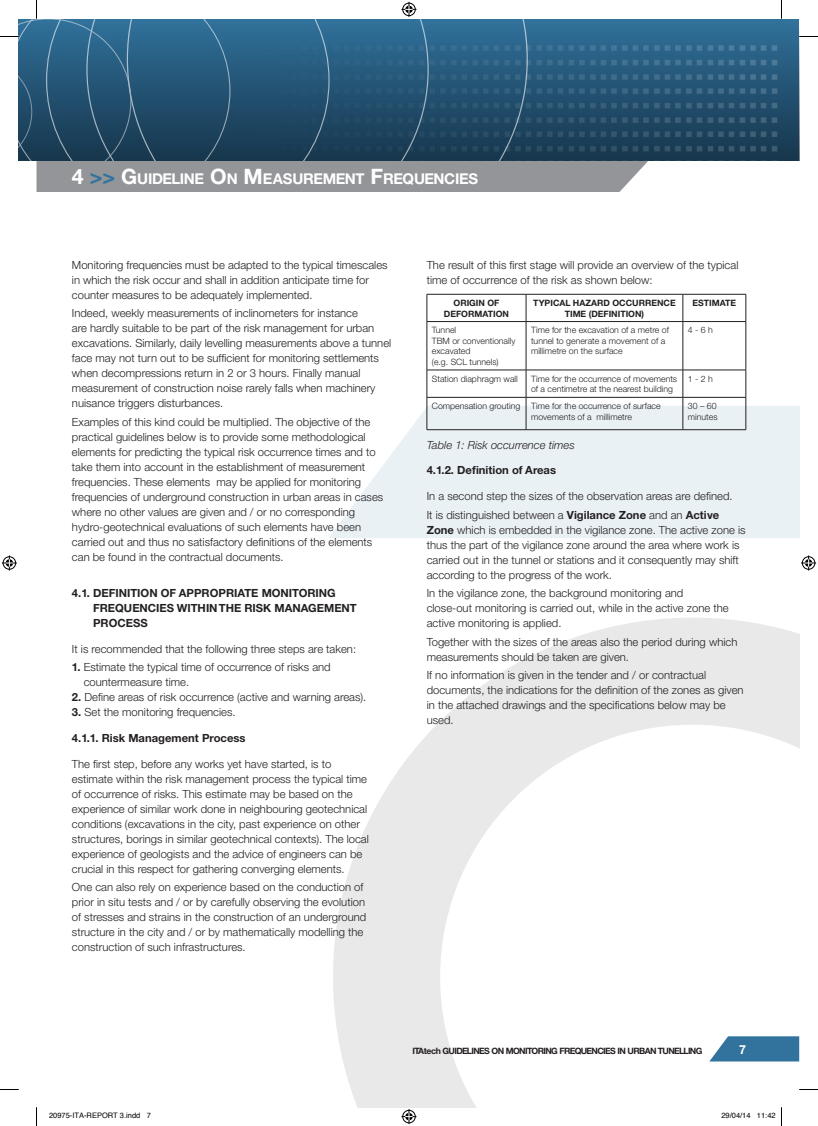
<style>
.page{position:relative;width:818px;height:1126px;background:#fff}
.page>*{position:absolute;margin:0;border:0;box-sizing:border-box;transform-origin:0 0}
.t1{font:700 14.88px "Helvetica Neue";letter-spacing:-.03em;color:#fff}
.t2{font:700 12.5px "Helvetica Neue";color:#fff}
.t3{font:300 11.25px/15px "Helvetica Neue";color:#231f20}
.t4{font:700 11.25px "Helvetica Neue CE";color:#231f20}
.t5{font:italic 300 11.25px "Helvetica Neue";color:#231f20}
.t6{font:300 8.75px/10.5px "Helvetica Neue";color:#231f20}
.t7{font:700 8.75px "Helvetica Neue CE";color:#231f20}
.t8{font:700 8.75px "Helvetica Neue";letter-spacing:-.07em;color:#231f20}
.t9{font:7.5px "Helvetica";color:#000}
.s1{font-size:21.25px}
.s2{font-size:21.25px;color:#32739d}
.s3{font-family:"Helvetica Neue CE";font-weight:700}
.s4{font-style:inherit}
</style>
<div class="page">
<svg style="left:333px;top:618px;width:465px;height:489px"></svg>
<svg style="left:329px;top:406px;width:469px;height:132px;background:#ebf1f5"></svg>
<div style="left:19px;top:111px;width:762px;height:81px;background:#939598"></div>
<div style="left:19px;top:160px;width:17px;height:59px;background:#fff"></div>
<svg style="left:594px;top:160px;width:204px;height:32px"></svg>
<div style="left:19px;top:19px;width:779px;height:141px;background:linear-gradient(to bottom,#31719b,#16364c)"></div>
<svg style="left:706px;top:1036px;width:92px;height:25px;background:#5088ab"></svg>
<div style="left:428px;top:19px;width:99px;height:23px;background:#2f6d95"></div>
<div style="left:329px;top:19px;width:99px;height:23px;background:#2f6d95"></div>
<div style="left:230px;top:19px;width:99px;height:23px;background:#2f6d95"></div>
<img style="left:230px;top:42px;width:551px;height:118px">
<hr style="left:426px;top:322px;width:1px;height:48px;background:#231f20">
<hr style="left:525px;top:322px;width:1px;height:48px;background:#231f20">
<hr style="left:682px;top:322px;width:1px;height:48px;background:#231f20">
<hr style="left:745px;top:322px;width:1px;height:48px;background:#231f20">
<hr style="left:426px;top:370px;width:99px;height:1px;background:#231f20">
<svg style="left:426px;top:370px;width:1px;height:27px"></svg>
<hr style="left:525px;top:370px;width:157px;height:1px;background:#231f20">
<svg style="left:525px;top:370px;width:1px;height:27px"></svg>
<hr style="left:682px;top:370px;width:63px;height:1px;background:#231f20">
<svg style="left:682px;top:370px;width:1px;height:27px"></svg>
<svg style="left:745px;top:370px;width:1px;height:27px"></svg>
<hr style="left:426px;top:397px;width:99px;height:1px;background:#231f20">
<hr style="left:426px;top:397px;width:1px;height:32px;background:#231f20">
<hr style="left:525px;top:397px;width:157px;height:1px;background:#231f20">
<hr style="left:525px;top:397px;width:1px;height:32px;background:#231f20">
<hr style="left:682px;top:397px;width:63px;height:1px;background:#231f20">
<hr style="left:682px;top:397px;width:1px;height:32px;background:#231f20">
<hr style="left:745px;top:397px;width:1px;height:32px;background:#231f20">
<hr style="left:426px;top:429px;width:99px;height:1px;background:#231f20">
<hr style="left:525px;top:429px;width:157px;height:1px;background:#231f20">
<hr style="left:682px;top:429px;width:63px;height:1px;background:#231f20">
<hr style="left:426px;top:294px;width:99px;height:1px;background:#231f20">
<svg style="left:426px;top:294px;width:1px;height:27px"></svg>
<hr style="left:525px;top:294px;width:157px;height:1px;background:#231f20">
<svg style="left:525px;top:294px;width:1px;height:27px"></svg>
<hr style="left:682px;top:294px;width:63px;height:1px;background:#231f20">
<svg style="left:682px;top:294px;width:1px;height:27px"></svg>
<svg style="left:745px;top:294px;width:1px;height:27px"></svg>
<hr style="left:426px;top:321px;width:99px;height:1px;background:#231f20">
<hr style="left:525px;top:321px;width:157px;height:1px;background:#231f20">
<hr style="left:682px;top:321px;width:63px;height:1px;background:#231f20">
<svg style="left:798px;top:36px;width:19px;height:1px"></svg>
<svg style="left:0;top:1089px;width:19px;height:1px"></svg>
<svg style="left:799px;top:1089px;width:18px;height:1px"></svg>
<svg style="left:0;top:0;width:230px;height:160px"></svg>
<svg style="left:36px;top:1107px;width:1px;height:18px"></svg>
<svg style="left:401px;top:2px;width:15px;height:15px"></svg>
<svg style="left:401px;top:1109px;width:15px;height:14px"></svg>
<svg style="left:2px;top:555px;width:15px;height:15px"></svg>
<svg style="left:801px;top:555px;width:14px;height:15px"></svg>
<h1 class="t1" style="left:72px;top:170px;width:407px"><span class="s1">4</span> <span class="s2">&gt;&gt;</span> <span class="s1">G</span>UIDELINE <span class="s1">O</span>N <span class="s1">M</span> EASUREMENT <span class="s1">F</span>REQUENCIES</h1>
<p class="t3" style="left:72px;top:257px;width:317px">Monitoring frequencies must be adapted to the typical timescales in which the risk occur and shall in addition anticipate time for counter measures to be adequately implemented.</p>
<p class="t3" style="left:72px;top:305px;width:320px">Indeed, weekly measurements of inclinometers for instance<br>are hardly suitable to be part of the risk management for urban excavations. Similarly, daily levelling measurements above a tunnel face may not turn out to be sufficient for monitoring settlements when decompressions return in 2 or 3 hours. Finally manual measurement of construction noise rarely falls when machinery nuisance triggers disturbances.</p>
<p class="t3" style="left:72px;top:414px;width:312px">Examples of this kind could be multiplied. The objective of the practical guidelines below is to provide some methodological elements for predicting the typical risk occurrence times and to take them into account in the establishment of measurement frequencies. These elements may be applied for monitoring frequencies of underground construction in urban areas in cases where no other values are given and / or no corresponding hydro-geotechnical evaluations of such elements have been carried out and thus no satisfactory definitions of the elements can be found in the contractual documents.</p>
<p class="t4" style="left:72px;top:586px;width:37px">4.1. DEFINITION</p>
<p class="t4" style="left:161px;top:586px;width:73px">OF APPROPRIATE</p>
<p class="t4" style="left:261px;top:586px;width:19px">MONITORING</p>
<p class="t4" style="left:93px;top:601px;width:16px">FREQUENCIES</p>
<p class="t4" style="left:177px;top:601px;width:117px">WITHIN THE RISK MANAGEMENT</p>
<p class="t4" style="left:93px;top:616px;width:9px">PROCESS</p>
<p class="t3" style="left:72px;top:641px;width:285px">It is recommended that the following three steps are taken:</p>
<p class="t3" style="left:84px;top:659px;width:248px;text-indent:-12px"><span class="s3">1.</span> Estimate the typical time of occurrence of risks and countermeasure time.</p>
<p class="t3" style="left:72px;top:689px;width:296px"><span class="s3">2.</span> Define areas of risk occurrence (active and warning areas).</p>
<p class="t3" style="left:72px;top:704px;width:165px"><span class="s3">3.</span> Set the monitoring frequencies.</p>
<p class="t4" style="left:72px;top:731px;width:175px">4.1.1. RISK MANAGEMENT PROCESS</p>
<p class="t3" style="left:72px;top:755px;width:298px">The first step, before any works yet have started, is to estimate within the risk management process the typical time of occurrence of risks. This estimate may be based on the experience of similar work done in neighbouring geotechnical conditions (excavations in the city, past experience on other structures, borings in similar geotechnical contexts). The local experience of geologists and the advice of engineers can be crucial in this respect for gathering converging elements.</p>
<p class="t3" style="left:72px;top:879px;width:296px">One can also rely on experience based on the conduction of prior in situ tests and / or by carefully observing the evolution of stresses and strains in the construction of an underground structure in the city and / or by mathematically modelling the construction of such infrastructures.</p>
<p class="t3" style="left:426px;top:257px;width:313px">The result of this first stage will provide an overview of the typical time of occurrence of the risk as shown below:</p>
<p class="t7" style="left:453px;top:297px;width:13px">ORIGIN</p>
<p class="t7" style="left:487px;top:297px;width:7px">OF</p>
<p class="t7" style="left:443px;top:308px;width:14px">DEFORMATION</p>
<p class="t7" style="left:533px;top:297px;width:24px">TYPICAL</p>
<p class="t7" style="left:572px;top:297px;width:14px">HAZARD</p>
<p class="t7" style="left:612px;top:297px;width:8px">OCCURRENCE</p>
<p class="t7" style="left:564px;top:308px;width:7px">TIME</p>
<p class="t7" style="left:588px;top:308px;width:9px">(DEFINITION</p>
<p class="t7" style="left:641px;top:308px;width:4px">)</p>
<p class="t7" style="left:692px;top:297px;width:12px">ESTIMATE</p>
<p class="t6" style="left:431px;top:325px;width:85px">Tunnel<br>TBM or conventionally excavated<br>(e.g. SCL tunnels)</p>
<p class="t6" style="left:530px;top:325px;width:139px">Time for the excavation of a metre of tunnel to generate a movement of a millimetre on the surface</p>
<p class="t6" style="left:687px;top:325px;width:26px">4 - 6 h</p>
<p class="t6" style="left:431px;top:373px;width:87px">Station diaphragm wall</p>
<p class="t6" style="left:530px;top:373px;width:147px">Time for the occurrence of movements of a centimetre at the nearest building</p>
<p class="t6" style="left:687px;top:373px;width:26px">1 - 2 h</p>
<p class="t6" style="left:530px;top:400px;width:131px;text-indent:-99px">Compensation grouting Time for the occurrence of surface movements of a millimetre</p>
<p class="t6" style="left:687px;top:400px;width:31px">30 – 60 minutes</p>
<p class="t5" style="left:426px;top:438px;width:149px">Table 1: Risk occurrence times</p>
<p class="t4" style="left:426px;top:463px;width:131px">4.1.2. DEFINITION OF AREAS</p>
<p class="t3" style="left:426px;top:486px;width:307px;line-height:18.5px">In a second step the sizes of the observation areas are defined.<br>It is distinguished between a <span class="s3">VIGILANCE ZONE</span> and an <span class="s3">ACTIVE</span></p>
<p class="t3" style="left:426px;top:521px;width:320px"><span class="s3">ZONE</span> which is embedded in the vigilance zone. The active zone is thus the part of the vigilance zone around the area where work is carried out in the tunnel or stations and it consequently may shift according to the progress of the work.</p>
<p class="t3" style="left:426px;top:585px;width:303px">In the vigilance zone, the background monitoring and close-out monitoring is carried out, while in the active zone the active monitoring is applied.</p>
<p class="t3" style="left:426px;top:634px;width:312px">Together with the sizes of the areas also the period during which measurements should be taken are given.</p>
<p class="t3" style="left:426px;top:667px;width:318px">If no information is given in the tender and / or contractual documents, the indications for the definition of the zones as given in the attached drawings and the specifications below may be used.</p>
<p class="t8" style="left:412px;top:1045px;width:137px"><span class="s4">ITA</span>TECH GUIDELINES ON MONITORING</p>
<p class="t8" style="left:559px;top:1045px;width:144px">FREQUENCIES IN URBAN TUNELLING</p>
<p class="t2" style="left:738px;top:1041px;width:8px">7</p>
<p class="t9" style="left:49px;top:1109px;width:103px">20975-ITA-REPORT 3.indd 7</p>
<p class="t9" style="left:721px;top:1109px;width:56px">29/04/14 11:42</p>
</div>
